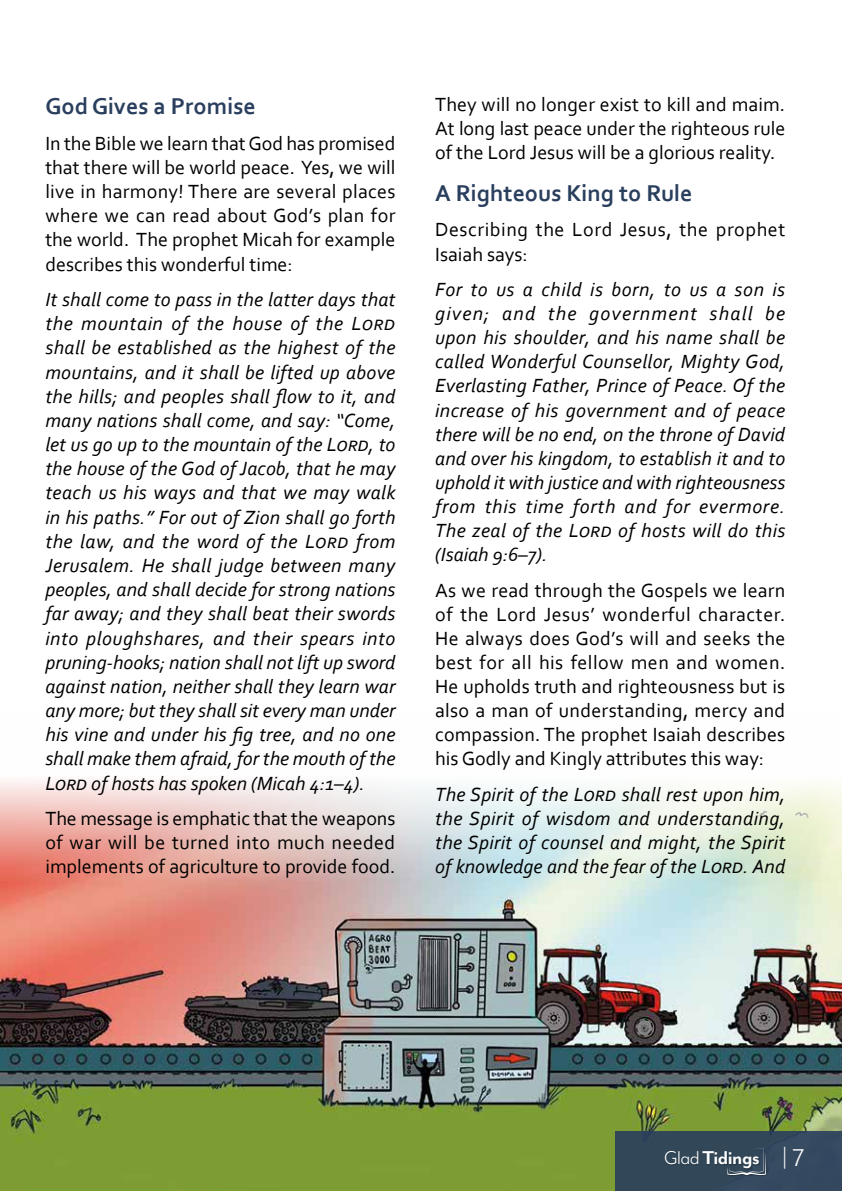
<style>
.page{position:relative;width:842px;height:1191px;background:#fff}
.page>*{position:absolute;margin:0;border:0;box-sizing:border-box;transform-origin:0 0}
.t1{font:700 24px "Corbel";color:#2a3f5e}
.t2{font:700 21.4px "Mr Eaves Mod OT";letter-spacing:-.025em;color:#fff}
.t3{font:italic 20px/24.2px "Corbel";color:#000;text-align:justify}
.t4{font:20px/24.2px "Corbel";color:#000;text-align:justify}
.t5{font:20px/24px "Corbel";letter-spacing:.025em;color:#000}
.s1{font-weight:400}
.s2{font-weight:400;font-size:28px}
</style>
<div class="page">
<img style="left:0;top:780px;width:842px;height:411px">
<div style="left:615px;top:1131px;width:227px;height:60px;background:#324859"></div>
<svg style="left:727px;top:1147px;width:39px;height:28px"></svg>
<img style="left:664px;top:1147px;width:97px;height:25px">
<p class="t1" style="left:45px;top:91px;width:212px">God Gives a Promise</p>
<p class="t4" style="left:45px;top:130px;width:352px">In the Bible we learn that God has promised that there will be world peace. Yes, we will live in harmony! There are several places where we can read about God’s plan for the world. The prophet Micah for example describes this wonderful time:</p>
<p class="t3" style="left:45px;top:287px;width:352px">It shall come to pass in the latter days that the mountain of the house of the Lord shall be established as the highest of the mountains, and it shall be lifted up above the hills; and peoples shall flow to it, and many nations shall come, and say: “Come, let us go up to the mountain of the Lord, to the house of the God of Jacob, that he may teach us his ways and that we may walk in his paths.” For out of Zion shall go forth the law, and the word of the Lord from Jerusalem. He shall judge between many peoples, and shall decide for strong nations far away; and they shall beat their swords into ploughshares, and their spears into pruning-hooks; nation shall not lift up sword against nation, neither shall they learn war any more; but they shall sit every man under his vine and under his fig tree, and no one shall make them afraid, for the mouth of the Lord of hosts has spoken (Micah 4:1–4).</p>
<p class="t4" style="left:45px;top:805px;width:352px">The message is emphatic that the weapons of war will be turned into much needed implements of agriculture to provide food.</p>
<p class="t4" style="left:435px;top:92px;width:352px">They will no longer exist to kill and maim.<br>At long last peace under the righteous rule of the Lord Jesus will be a glorious reality.</p>
<p class="t1" style="left:435px;top:178px;width:259px">A Righteous King to Rule</p>
<p class="t5" style="left:435px;top:217px;width:352px">Describing the Lord Jesus, the prophet<br>Isaiah says:</p>
<p class="t3" style="left:435px;top:277px;width:352px">For to us a child is born, to us a son is given; and the government shall be upon his shoulder, and his name shall be called Wonderful Counsellor, Mighty God, Everlasting Father, Prince of Peace. Of the increase of his government and of peace there will be no end, on the throne of David and over his kingdom, to establish it and to uphold it with justice and with righteousness from this time forth and for evermore.<br>The zeal of the Lord of hosts will do this (Isaiah 9:6–7).</p>
<p class="t4" style="left:435px;top:577px;width:352px">As we read through the Gospels we learn of the Lord Jesus’ wonderful character.<br>He always does God’s will and seeks the best for all his fellow men and women.<br>He upholds truth and righteousness but is also a man of understanding, mercy and compassion. The prophet Isaiah describes his Godly and Kingly attributes this way:</p>
<p class="t3" style="left:435px;top:781px;width:352px">The Spirit of the Lord shall rest upon him, the Spirit of wisdom and understanding, the Spirit of counsel and might, the Spirit of knowledge and the fear of the Lord. And</p>
<p class="t2" style="left:664px;top:1146px;width:142px"><span class="s1">Glad</span> Tidings <span class="s2">| 7</span></p>
</div>
